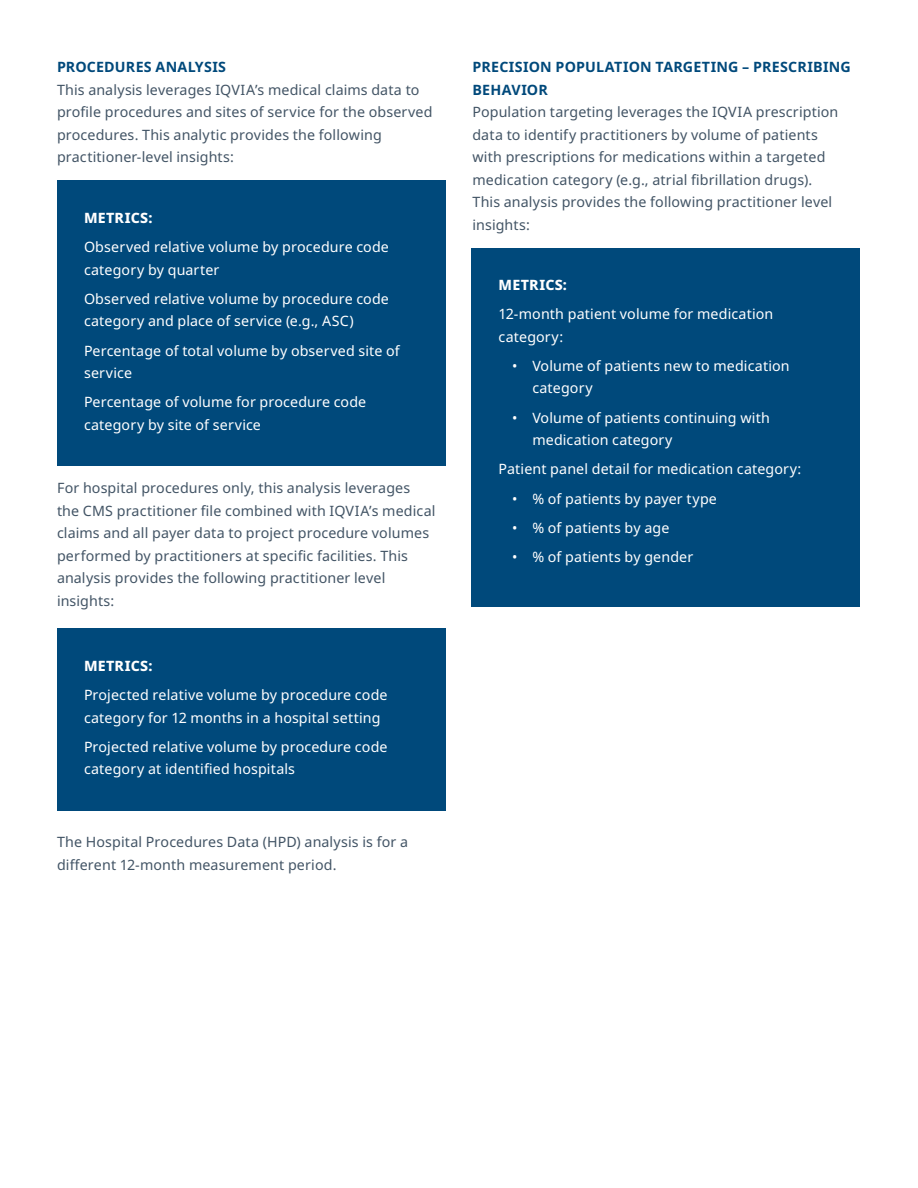
<style>
.page{position:relative;width:918px;height:1188px;background:#fff}
.page>*{position:absolute;margin:0;border:0;box-sizing:border-box;transform-origin:0 0}
.Body_copy_-_Space{font:14.25px/22.5px "Noto Sans";letter-spacing:.01em;color:#425465}
.Sidebar_body_copy{font:14.25px/22.5px "Noto Sans";letter-spacing:.01em;color:#fff}
.Subheading{font:700 14.25px/22.5px "Noto Sans";letter-spacing:.015em;color:#00497b}
.Sidebar_heading{font:800 14.25px "Noto Sans";letter-spacing:.015em;color:#fff}
</style>
<div class="page">
<div style="left:472px;top:248px;width:388px;height:358px;background:#00497b"></div>
<div style="left:57px;top:181px;width:388px;height:285px;background:#00497b"></div>
<div style="left:57px;top:629px;width:388px;height:182px;background:#00497b"></div>
<p class="Subheading" style="left:57px;top:56px;width:171px">PROCEDURES ANALYSIS</p>
<p class="Body_copy_-_Space" style="left:57px;top:79px;width:377px">This analysis leverages IQVIA’s medical claims data to profile procedures and sites of service for the observed procedures. This analytic provides the following practitioner-level insights:</p>
<p class="Sidebar_heading" style="left:84px;top:207px;width:70px">METRICS:</p>
<p class="Sidebar_body_copy" style="left:84px;top:236px;width:307px">Observed relative volume by procedure code category by quarter</p>
<p class="Sidebar_body_copy" style="left:84px;top:288px;width:307px">Observed relative volume by procedure code category and place of service (e.g., ASC)</p>
<p class="Sidebar_body_copy" style="left:84px;top:339px;width:317px">Percentage of total volume by observed site of service</p>
<p class="Sidebar_body_copy" style="left:84px;top:391px;width:284px">Percentage of volume for procedure code category by site of service</p>
<p class="Body_copy_-_Space" style="left:57px;top:477px;width:380px">For hospital procedures only, this analysis leverages the CMS practitioner file combined with IQVIA’s medical claims and all payer data to project procedure volumes performed by practitioners at specific facilities. This analysis provides the following practitioner level insights:</p>
<p class="Sidebar_heading" style="left:84px;top:655px;width:70px">METRICS:</p>
<p class="Sidebar_body_copy" style="left:84px;top:684px;width:305px">Projected relative volume by procedure code category for 12 months in a hospital setting</p>
<p class="Sidebar_body_copy" style="left:84px;top:736px;width:305px">Projected relative volume by procedure code category at identified hospitals</p>
<p class="Body_copy_-_Space" style="left:57px;top:831px;width:353px">The Hospital Procedures Data (HPD) analysis is for a different 12-month measurement period.</p>
<p class="Subheading" style="left:472px;top:56px;width:380px">PRECISION POPULATION TARGETING – PRESCRIBING<br>BEHAVIOR</p>
<p class="Body_copy_-_Space" style="left:472px;top:101px;width:367px">Population targeting leverages the IQVIA prescription data to identify practitioners by volume of patients with prescriptions for medications within a targeted medication category (e.g., atrial fibrillation drugs).<br>This analysis provides the following practitioner level insights:</p>
<p class="Sidebar_heading" style="left:499px;top:274px;width:70px">METRICS:</p>
<p class="Sidebar_body_copy" style="left:499px;top:303px;width:276px">12-month patient volume for medication category:</p>
<p class="Sidebar_body_copy" style="left:532px;top:355px;width:259px;text-indent:-20px">• Volume of patients new to medication category</p>
<p class="Sidebar_body_copy" style="left:532px;top:407px;width:239px;text-indent:-20px">• Volume of patients continuing with medication category</p>
<p class="Sidebar_body_copy" style="left:499px;top:458px;width:304px">Patient panel detail for medication category:</p>
<p class="Sidebar_body_copy" style="left:512px;top:488px;width:206px">• % of patients by payer type</p>
<p class="Sidebar_body_copy" style="left:512px;top:517px;width:159px">• % of patients by age</p>
<p class="Sidebar_body_copy" style="left:512px;top:546px;width:183px">• % of patients by gender</p>
</div>
